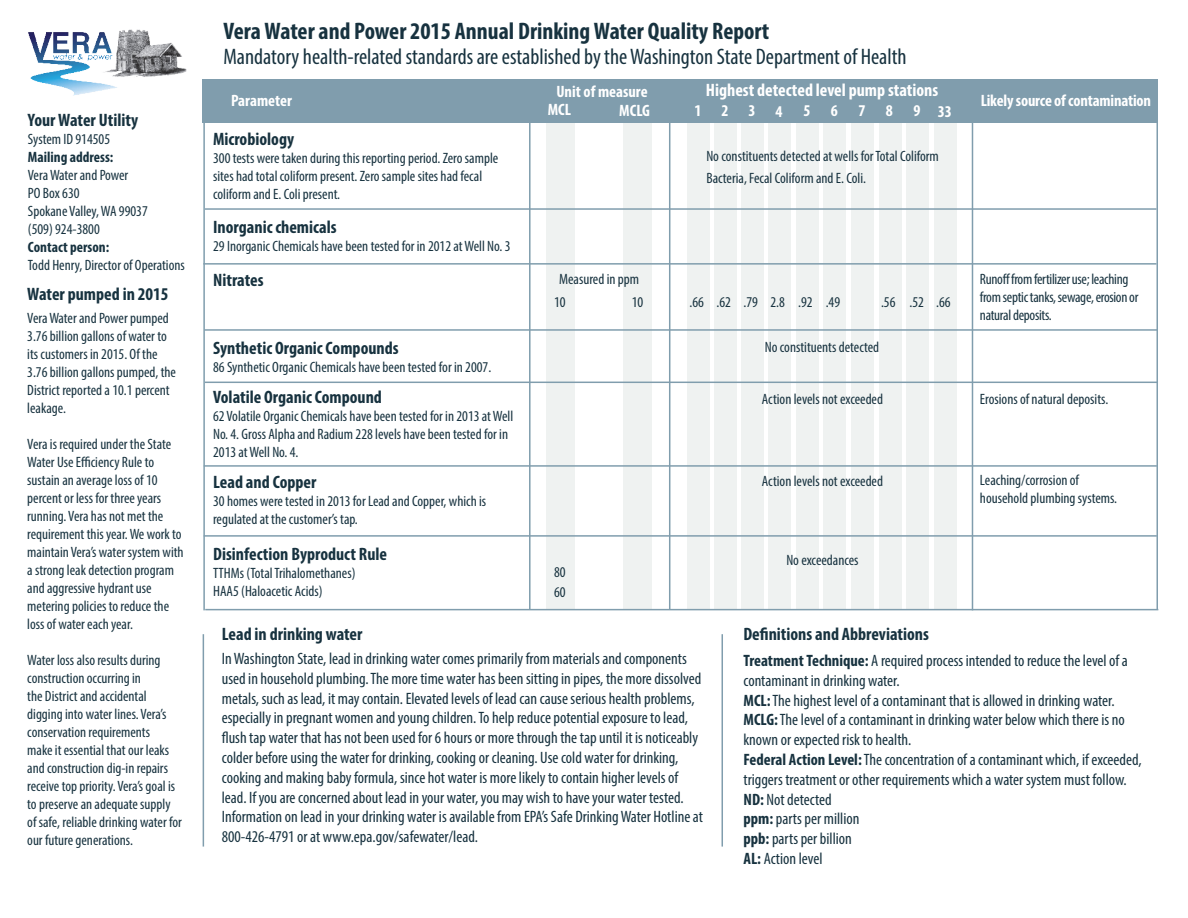
<style>
.page{position:relative;width:1188px;height:918px;background:#fff}
.page>*{position:absolute;margin:0;border:0;box-sizing:border-box;transform-origin:0 0}
.t1{font:700 condensed 24px "Myriad Pro";color:#17323f}
.t2{font:condensed 22.5px "Myriad Pro";color:#17323f}
.t3{font:700 condensed 18px "Myriad Pro";color:#17323f}
.t4{font:700 condensed 18px "Myriad Pro";color:#fff}
.t5{font:condensed 16.5px/19.8px "Myriad Pro";color:#17323f}
.t6{font:700 condensed 16.5px "Myriad Pro";letter-spacing:-.01em;color:#fff}
.t7{font:condensed 15px/18px "Myriad Pro";color:#17323f}
.t8{font:condensed 15px/18px "Myriad Pro";letter-spacing:-.02em;color:#17323f}
.t9{font:700 condensed 15px "Myriad Pro";color:#17323f}
.s1{font-weight:700}
</style>
<div class="page">
<div style="left:687px;top:106px;width:23px;height:504px;background:#eff2f1"></div>
<div style="left:714px;top:94px;width:23px;height:516px;background:#eff2f1"></div>
<div style="left:741px;top:103px;width:23px;height:507px;background:#eff2f1"></div>
<div style="left:768px;top:103px;width:23px;height:507px;background:#eff2f1"></div>
<div style="left:796px;top:103px;width:23px;height:507px;background:#eff2f1"></div>
<div style="left:824px;top:111px;width:22px;height:499px;background:#eff2f1"></div>
<div style="left:851px;top:110px;width:23px;height:500px;background:#eff2f1"></div>
<div style="left:879px;top:112px;width:22px;height:498px;background:#eff2f1"></div>
<div style="left:906px;top:102px;width:23px;height:508px;background:#eff2f1"></div>
<div style="left:934px;top:109px;width:23px;height:501px;background:#eff2f1"></div>
<div style="left:623px;top:106px;width:29px;height:504px;background:#eff2f1"></div>
<div style="left:547px;top:100px;width:28px;height:510px;background:#eff2f1"></div>
<div style="left:202px;top:79px;width:956px;height:44px;background:#809dad"></div>
<hr style="left:529px;top:104px;width:2px;height:506px;background:#809dad">
<hr style="left:669px;top:116px;width:1px;height:494px;background:#809dad">
<hr style="left:205px;top:208px;width:952px;height:2px;background:#809dad">
<hr style="left:972px;top:116px;width:1px;height:494px;background:#809dad">
<hr style="left:203px;top:263px;width:954px;height:2px;background:#809dad">
<hr style="left:204px;top:329px;width:953px;height:2px;background:#809dad">
<hr style="left:205px;top:382px;width:953px;height:1px;background:#809dad">
<hr style="left:204px;top:465px;width:953px;height:2px;background:#809dad">
<hr style="left:203px;top:111px;width:2px;height:499px;background:#809dad">
<hr style="left:205px;top:609px;width:953px;height:1px;background:#809dad">
<hr style="left:1156px;top:111px;width:2px;height:499px;background:#809dad">
<img style="left:28px;top:29px;width:159px;height:67px">
<hr style="left:203px;top:634px;width:1px;height:213px;background:#809dad">
<hr style="left:722px;top:634px;width:1px;height:213px;background:#809dad">
<hr style="left:204px;top:535px;width:953px;height:2px;background:#809dad">
<p class="t3" style="left:28px;top:109px;width:112px">Your Water Utility</p>
<p class="t7" style="left:28px;top:130px;width:84px">System ID 914505</p>
<p class="t9" style="left:28px;top:148px;width:87px">Mailing address:</p>
<p class="t7" style="left:28px;top:166px;width:102px">Vera Water and Power</p>
<p class="t7" style="left:28px;top:184px;width:53px">PO Box 630</p>
<p class="t7" style="left:28px;top:202px;width:121px">Spokane Valley, WA 99037</p>
<p class="t7" style="left:28px;top:220px;width:73px">(509) 924-3800</p>
<p class="t9" style="left:28px;top:238px;width:83px">Contact person:</p>
<p class="t7" style="left:28px;top:256px;width:158px">Todd Henry, Director of Operations</p>
<p class="t3" style="left:27px;top:283px;width:143px">Water pumped in 2015</p>
<p class="t7" style="left:27px;top:309px;width:150px">Vera Water and Power pumped<br>3.76 billion gallons of water to its customers in 2015. Of the<br>3.76 billion gallons pumped, the<br>District reported a 10.1 percent leakage.</p>
<p class="t7" style="left:27px;top:435px;width:158px">Vera is required under the State<br>Water Use Efficiency Rule to sustain an average loss of 10 percent or less for three years running. Vera has not met the requirement this year. We work to maintain Vera’s water system with a strong leak detection program and aggressive hydrant use metering policies to reduce the loss of water each year.</p>
<p class="t7" style="left:27px;top:651px;width:156px">Water loss also results during construction occurring in<br>the District and accidental digging into water lines. Vera’s conservation requirements<br>make it essential that our leaks and construction dig-in repairs receive top priority. Vera’s goal is to preserve an adequate supply of safe, reliable drinking water for our future generations.</p>
<p class="t1" style="left:224px;top:16px;width:547px">Vera Water and Power 2015 Annual Drinking Water Quality Report</p>
<p class="t2" style="left:224px;top:43px;width:685px">Mandatory health-related standards are established by the Washington State Department of Health</p>
<p class="t6" style="left:231px;top:90px;width:62px">Parameter</p>
<p class="t4" style="left:706px;top:79px;width:234px">Highest detected level pump stations</p>
<p class="t6" style="left:556px;top:81px;width:93px">Unit of measure</p>
<p class="t6" style="left:548px;top:99px;width:25px">MCL</p>
<p class="t6" style="left:619px;top:100px;width:32px">MCLG</p>
<p class="t6" style="left:695px;top:100px;width:9px">1</p>
<p class="t6" style="left:722px;top:100px;width:9px">2</p>
<p class="t6" style="left:748px;top:100px;width:9px">3</p>
<p class="t6" style="left:775px;top:101px;width:9px">4</p>
<p class="t6" style="left:803px;top:100px;width:9px">5</p>
<p class="t6" style="left:831px;top:100px;width:9px">6</p>
<p class="t6" style="left:858px;top:100px;width:9px">7</p>
<p class="t6" style="left:886px;top:100px;width:9px">8</p>
<p class="t6" style="left:914px;top:100px;width:9px">9</p>
<p class="t6" style="left:938px;top:101px;width:16px">33</p>
<p class="t3" style="left:213px;top:128px;width:82px">Microbiology</p>
<p class="t7" style="left:213px;top:149px;width:287px">300 tests were taken during this reporting period. Zero sample sites had total coliform present. Zero sample sites had fecal coliform and E. Coli present.</p>
<p class="t3" style="left:213px;top:215px;width:125px">Inorganic chemicals</p>
<p class="t7" style="left:213px;top:237px;width:299px">29 Inorganic Chemicals have been tested for in 2012 at Well No. 3</p>
<p class="t7" style="left:706px;top:145px;width:234px;line-height:21.6px">No constituents detected at wells for Total Coliform<br>Bacteria, Fecal Coliform and E. Coli.</p>
<p class="t3" style="left:213px;top:269px;width:52px">Nitrates</p>
<p class="t7" style="left:559px;top:270px;width:81px">Measured in ppm</p>
<p class="t7" style="left:554px;top:293px;width:13px">10</p>
<p class="t7" style="left:632px;top:293px;width:13px">10</p>
<p class="t7" style="left:690px;top:293px;width:16px">.66</p>
<p class="t7" style="left:717px;top:293px;width:16px">.62</p>
<p class="t7" style="left:743px;top:293px;width:16px">.79</p>
<p class="t7" style="left:770px;top:293px;width:16px">2.8</p>
<p class="t7" style="left:798px;top:293px;width:16px">.92</p>
<p class="t7" style="left:826px;top:293px;width:16px">.49</p>
<p class="t7" style="left:881px;top:293px;width:16px">.56</p>
<p class="t7" style="left:909px;top:293px;width:16px">.52</p>
<p class="t7" style="left:936px;top:293px;width:16px">.66</p>
<p class="t3" style="left:213px;top:337px;width:187px">Synthetic Organic Compounds</p>
<p class="t7" style="left:213px;top:358px;width:280px">86 Synthetic Organic Chemicals have been tested for in 2007.</p>
<p class="t7" style="left:765px;top:338px;width:116px">No constituents detected</p>
<p class="t3" style="left:213px;top:386px;width:170px">Volatile Organic Compound</p>
<p class="t7" style="left:213px;top:407px;width:302px">62 Volatile Organic Chemicals have been tested for in 2013 at Well<br>No. 4. Gross Alpha and Radium 228 levels have been tested for in<br>2013 at Well No. 4.</p>
<p class="t3" style="left:213px;top:471px;width:105px">Lead and Copper</p>
<p class="t7" style="left:213px;top:492px;width:275px">30 homes were tested in 2013 for Lead and Copper, which is regulated at the customer’s tap.</p>
<p class="t3" style="left:213px;top:542px;width:175px">Disinfection Byproduct Rule</p>
<p class="t7" style="left:213px;top:563px;width:144px">TTHMs (Total Trihalomethanes)</p>
<p class="t7" style="left:213px;top:581px;width:111px">HAA5 (Haloacetic Acids)</p>
<p class="t7" style="left:554px;top:562px;width:13px">80</p>
<p class="t7" style="left:554px;top:583px;width:13px">60</p>
<p class="t7" style="left:762px;top:390px;width:123px">Action levels not exceeded</p>
<p class="t7" style="left:762px;top:472px;width:123px">Action levels not exceeded</p>
<p class="t7" style="left:786px;top:551px;width:74px">No exceedances</p>
<p class="t6" style="left:981px;top:90px;width:172px">Likely source of contamination</p>
<p class="t8" style="left:980px;top:270px;width:160px">Runoff from fertilizer use; leaching from septic tanks, sewage, erosion or natural deposits.</p>
<p class="t7" style="left:980px;top:390px;width:130px">Erosions of natural deposits.</p>
<p class="t7" style="left:980px;top:471px;width:139px">Leaching/corrosion of household plumbing systems.</p>
<p class="t3" style="left:222px;top:623px;width:142px">Lead in drinking water</p>
<p class="t3" style="left:743px;top:623px;width:187px">Definitions and Abbreviations</p>
<p class="t5" style="left:743px;top:650px;width:386px"><span class="s1">Treatment Technique:</span> A required process intended to reduce the level of a contaminant in drinking water.</p>
<p class="t5" style="left:743px;top:690px;width:373px"><span class="s1">MCL:</span> The highest level of a contaminant that is allowed in drinking water.</p>
<p class="t5" style="left:743px;top:710px;width:383px"><span class="s1">MCLG:</span> The level of a contaminant in drinking water below which there is no known or expected risk to health.</p>
<p class="t5" style="left:743px;top:749px;width:400px"><span class="s1">Federal Action Level:</span> The concentration of a contaminant which, if exceeded, triggers treatment or other requirements which a water system must follow.</p>
<p class="t5" style="left:743px;top:789px;width:90px"><span class="s1">ND:</span> Not detected</p>
<p class="t5" style="left:743px;top:809px;width:117px"><span class="s1">ppm:</span> parts per million</p>
<p class="t5" style="left:743px;top:829px;width:110px"><span class="s1">ppb:</span> parts per billion</p>
<p class="t5" style="left:743px;top:848px;width:81px"><span class="s1">AL:</span> Action level</p>
<p class="t5" style="left:222px;top:648px;width:483px">In Washington State, lead in drinking water comes primarily from materials and components used in household plumbing. The more time water has been sitting in pipes, the more dissolved metals, such as lead, it may contain. Elevated levels of lead can cause serious health problems, especially in pregnant women and young children. To help reduce potential exposure to lead, flush tap water that has not been used for 6 hours or more through the tap until it is noticeably colder before using the water for drinking, cooking or cleaning. Use cold water for drinking, cooking and making baby formula, since hot water is more likely to contain higher levels of lead. If you are concerned about lead in your water, you may wish to have your water tested.<br>Information on lead in your drinking water is available from EPA’s Safe Drinking Water Hotline at 800-426-4791 or at www.epa.gov/safewater/lead.</p>
</div>
